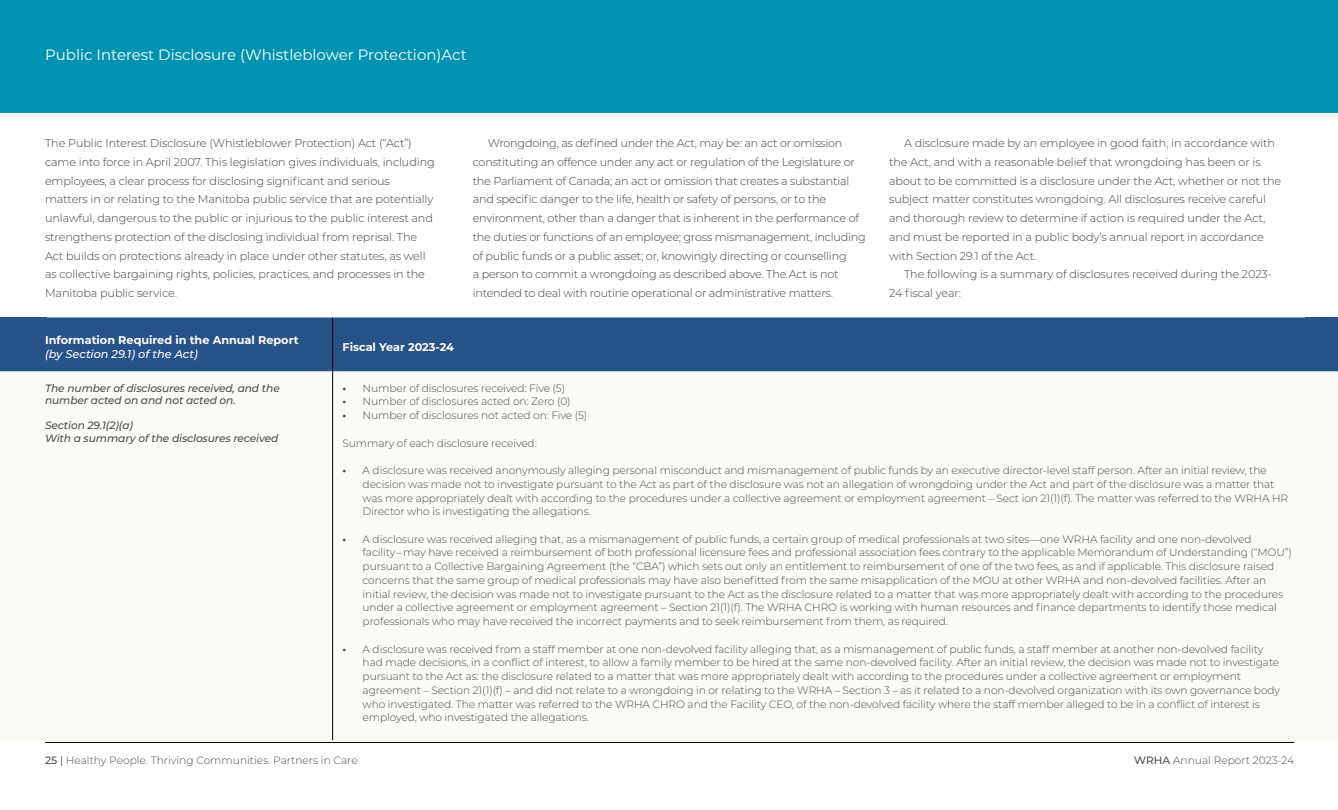
<style>
.page{position:relative;width:1338px;height:810px;background:#fff}
.page>*{position:absolute;margin:0;border:0;box-sizing:border-box;transform-origin:0 0}
.t1{font:15px "Montserrat";color:#fff}
.t2{font:300 11.25px/18.8px "Montserrat";letter-spacing:-.01em;color:#404040}
.t3{font:700 11.25px "Montserrat";color:#fff}
.t4{font:italic 500 11.25px "Montserrat";color:#fff}
.t5{font:300 10.62px/13.8px "Montserrat";letter-spacing:-.01em;color:#4d4d4d}
.t6{font:italic 500 10.62px/12.5px "Montserrat";letter-spacing:-.01em;color:#4d4d4d}
.s1{font-weight:700}
.s2{font-weight:500}
.s3{font-weight:400}
</style>
<div class="page">
<div style="left:0;top:326px;width:1338px;height:416px;background:#fafaf7"></div>
<div style="left:1305px;top:317px;width:33px;height:54px;background:#285389"></div>
<div style="left:0;top:318px;width:1305px;height:53px;background:#285389"></div>
<hr style="left:332px;top:318px;width:1px;height:53px;background:#000">
<hr style="left:332px;top:371px;width:1px;height:369px;background:#000">
<div style="left:0;top:0;width:1338px;height:112px;background:#0093b1"></div>
<hr style="left:45px;top:742px;width:1249px;height:1px;background:#000">
<h1 class="t1" style="left:45px;top:44px;width:423px">Public Interest Disclosure (Whistleblower Protection)Act</h1>
<p class="t2" style="left:45px;top:133px;width:391px">The Public Interest Disclosure (Whistleblower Protection) Act (“Act”) came into force in April 2007. This legislation gives individuals, including employees, a clear process for disclosing significant and serious matters in or relating to the Manitoba public service that are potentially unlawful, dangerous to the public or injurious to the public interest and strengthens protection of the disclosing individual from reprisal. The Act builds on protections already in place under other statutes, as well as collective bargaining rights, policies, practices, and processes in the Manitoba public service.</p>
<p class="t2" style="left:472px;top:133px;width:395px;text-indent:15px">Wrongdoing, as defined under the Act, may be: an act or omission constituting an offence under any act or regulation of the Legislature or the Parliament of Canada; an act or omission that creates a substantial and specific danger to the life, health or safety of persons, or to the environment, other than a danger that is inherent in the performance of the duties or functions of an employee; gross mismanagement, including of public funds or a public asset; or, knowingly directing or counselling<br>a person to commit a wrongdoing as described above. The Act is not intended to deal with routine operational or administrative matters.</p>
<p class="t2" style="left:889px;top:133px;width:394px;text-indent:15px">A disclosure made by an employee in good faith, in accordance with the Act, and with a reasonable belief that wrongdoing has been or is about to be committed is a disclosure under the Act, whether or not the subject matter constitutes wrongdoing. All disclosures receive careful and thorough review to determine if action is required under the Act, and must be reported in a public body’s annual report in accordance with Section 29.1 of the Act.</p>
<p class="t2" style="left:889px;top:265px;width:384px;text-indent:15px">The following is a summary of disclosures received during the 2023-<br>24 fiscal year:</p>
<p class="t3" style="left:45px;top:332px;width:255px">Information Required in the Annual Report</p>
<p class="t4" style="left:45px;top:346px;width:154px">(by Section 29.1) of the Act)</p>
<p class="t6" style="left:45px;top:381px;width:236px">The number of disclosures received, and the number acted on and not acted on.</p>
<p class="t6" style="left:45px;top:419px;width:235px">Section 29.1(2)(a)<br>With a summary of the disclosures received</p>
<p class="t3" style="left:342px;top:339px;width:113px">Fiscal Year 2023-24</p>
<p class="t5" style="left:342px;top:381px;width:224px"><span class="s1">•</span> Number of disclosures received: Five (5)</p>
<p class="t5" style="left:342px;top:394px;width:229px"><span class="s1">•</span> Number of disclosures acted on: Zero (0)</p>
<p class="t5" style="left:342px;top:408px;width:246px"><span class="s1">•</span> Number of disclosures not acted on: Five (5)</p>
<p class="t5" style="left:342px;top:436px;width:196px">Summary of each disclosure received:</p>
<p class="t5" style="left:362px;top:463px;width:927px;text-indent:-20px"><span class="s1">•</span> A disclosure was received anonymously alleging personal misconduct and mismanagement of public funds by an executive director-level staff person. After an initial review, the decision was made not to investigate pursuant to the Act as part of the disclosure was not an allegation of wrongdoing under the Act and part of the disclosure was a matter that was more appropriately dealt with according to the procedures under a collective agreement or employment agreement – Sect ion 21(1)(f). The matter was referred to the WRHA HR Director who is investigating the allegations.</p>
<p class="t5" style="left:362px;top:532px;width:930px;text-indent:-20px"><span class="s1">•</span> A disclosure was received alleging that, as a mismanagement of public funds, a certain group of medical professionals at two sites—one WRHA facility and one non-devolved<br>facility – may have received a reimbursement of both professional licensure fees and professional association fees contrary to the applicable Memorandum of Understanding (“MOU”) pursuant to a Collective Bargaining Agreement (the “CBA”) which sets out only an entitlement to reimbursement of one of the two fees, as and if applicable. This disclosure raised concerns that the same group of medical professionals may have also benefitted from the same misapplication of the MOU at other WRHA and non-devolved facilities. After an initial review, the decision was made not to investigate pursuant to the Act as the disclosure related to a matter that was more appropriately dealt with according to the procedures under a collective agreement or employment agreement – Section 21(1)(f). The WRHA CHRO is working with human resources and finance departments to identify those medical professionals who may have received the incorrect payments and to seek reimbursement from them, as required.</p>
<p class="t5" style="left:362px;top:642px;width:919px;text-indent:-20px"><span class="s1">•</span> A disclosure was received from a staff member at one non-devolved facility alleging that, as a mismanagement of public funds, a staff member at another non-devolved facility had made decisions, in a conflict of interest, to allow a family member to be hired at the same non-devolved facility. After an initial review, the decision was made not to investigate pursuant to the Act as: the disclosure related to a matter that was more appropriately dealt with according to the procedures under a collective agreement or employment agreement – Section 21(1)(f) – and did not relate to a wrongdoing in or relating to the WRHA – Section 3 – as it related to a non-devolved organization with its own governance body who investigated. The matter was referred to the WRHA CHRO and the Facility CEO, of the non-devolved facility where the staff member alleged to be in a conflict of interest is employed, who investigated the allegations.</p>
<p class="t5" style="left:45px;top:753px;width:314px"><span class="s2">25</span> <span class="s3">|</span> Healthy People. Thriving Communities. Partners in Care</p>
<p class="t5" style="left:1134px;top:753px;width:161px"><span class="s2">WRHA</span> Annual Report 2023-24</p>
</div>
